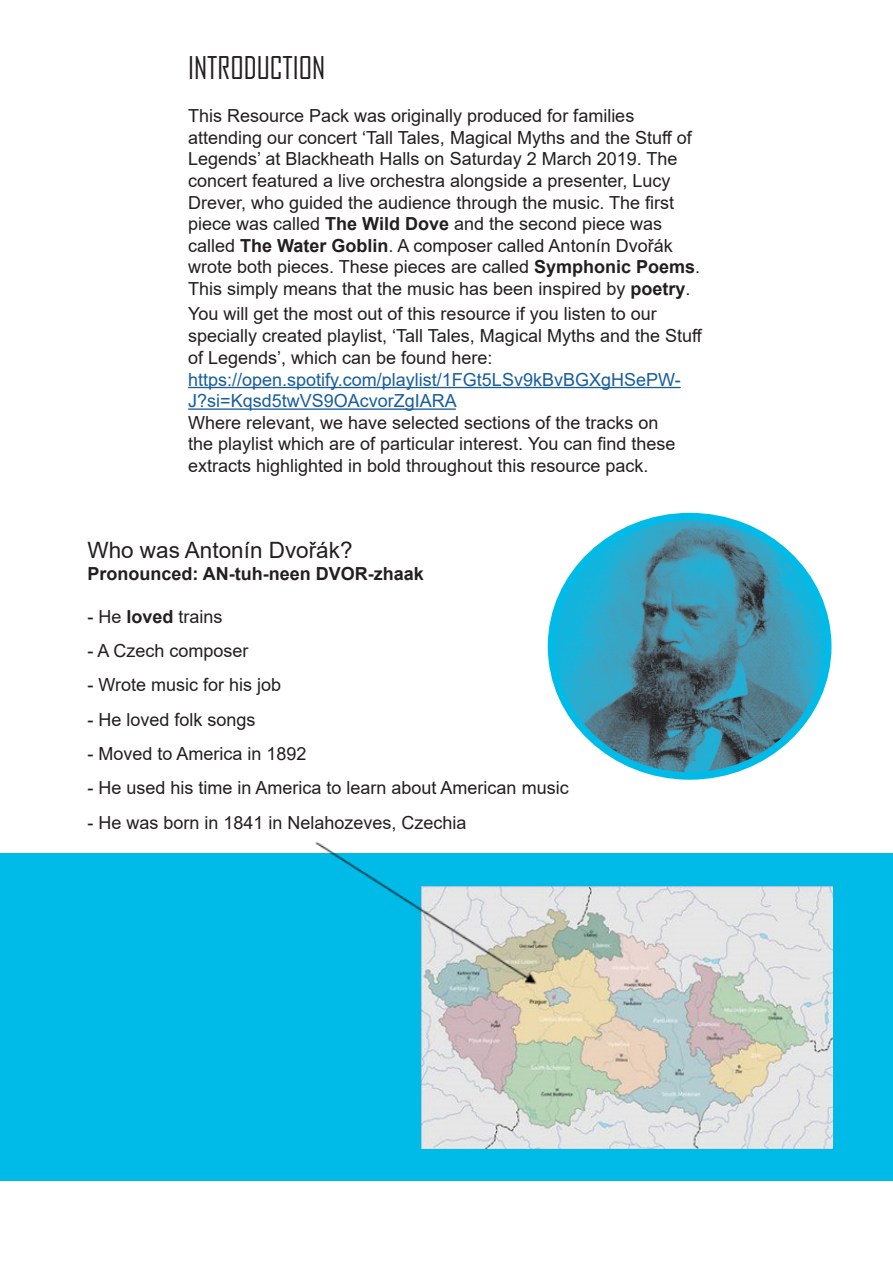
<style>
.page{position:relative;width:893px;height:1263px;background:#fff}
.page>*{position:absolute;margin:0;border:0;box-sizing:border-box;transform-origin:0 0}
.t1{font:30px "Agency FB";color:#231f20}
.t2{font:22.5px "Arial";color:#231f20}
.t3{font:18px/21.6px "Arial";color:#231f20}
.t4{font:18px/21.6px "Arial";color:#175d9e}
.t5{font:700 18px "Arial";color:#231f20}
.s1{font-weight:700}
</style>
<div class="page">
<div style="left:0;top:854px;width:893px;height:327px;background:#00bbe8"></div>
<img style="left:551px;top:517px;width:277px;height:259px">
<div style="left:548px;top:513px;width:283px;height:267px;border:8px solid #00bbe8;border-radius:50%"></div>
<img style="left:421px;top:886px;width:411px;height:262px">
<hr style="left:188px;top:387px;width:493px;height:1px;background:#175d9e">
<hr style="left:188px;top:408px;width:268px;height:2px;background:#175d9e">
<img style="left:308px;top:842px;width:245px;height:153px">
<p class="t1" style="left:188px;top:50px;width:139px">INTRODUCTION</p>
<p class="t3" style="left:188px;top:105px;width:513px">This Resource Pack was originally produced for families attending our concert ‘Tall Tales, Magical Myths and the Stuff of Legends’ at Blackheath Halls on Saturday 2 March 2019. The concert featured a live orchestra alongside a presenter, Lucy Drever, who guided the audience through the music. The first piece was called <span class="s1">The Wild Dove</span> and the second piece was called <span class="s1">The Water Goblin</span>. A composer called Antonín Dvořák wrote both pieces. These pieces are called <span class="s1">Symphonic Poems</span>.<br>This simply means that the music has been inspired by <span class="s1">poetry</span>.</p>
<p class="t3" style="left:188px;top:303px;width:516px">You will get the most out of this resource if you listen to our specially created playlist, ‘Tall Tales, Magical Myths and the Stuff of Legends’, which can be found here:</p>
<p class="t4" style="left:188px;top:368px;width:494px">https://open.spotify.com/playlist/1FGt5LSv9kBvBGXgHSePW-<br>J?si=Kqsd5twVS9OAcvorZgIARA</p>
<p class="t3" style="left:188px;top:411px;width:489px">Where relevant, we have selected sections of the tracks on the playlist which are of particular interest. You can find these extracts highlighted in bold throughout this resource pack.</p>
<p class="t2" style="left:87px;top:535px;width:267px">Who was Antonín Dvořák?</p>
<p class="t5" style="left:87px;top:561px;width:338px">Pronounced: AN-tuh-neen DVOR-zhaak</p>
<p class="t3" style="left:87px;top:605px;width:137px">- He <span class="s1">loved</span> trains</p>
<p class="t3" style="left:87px;top:640px;width:163px">- A Czech composer</p>
<p class="t3" style="left:87px;top:674px;width:195px">- Wrote music for his job</p>
<p class="t3" style="left:87px;top:708px;width:170px">- He loved folk songs</p>
<p class="t3" style="left:87px;top:743px;width:221px">- Moved to America in 1892</p>
<p class="t3" style="left:87px;top:777px;width:483px">- He used his time in America to learn about American music</p>
<p class="t3" style="left:87px;top:811px;width:381px">- He was born in 1841 in Nelahozeves, Czechia</p>
</div>
